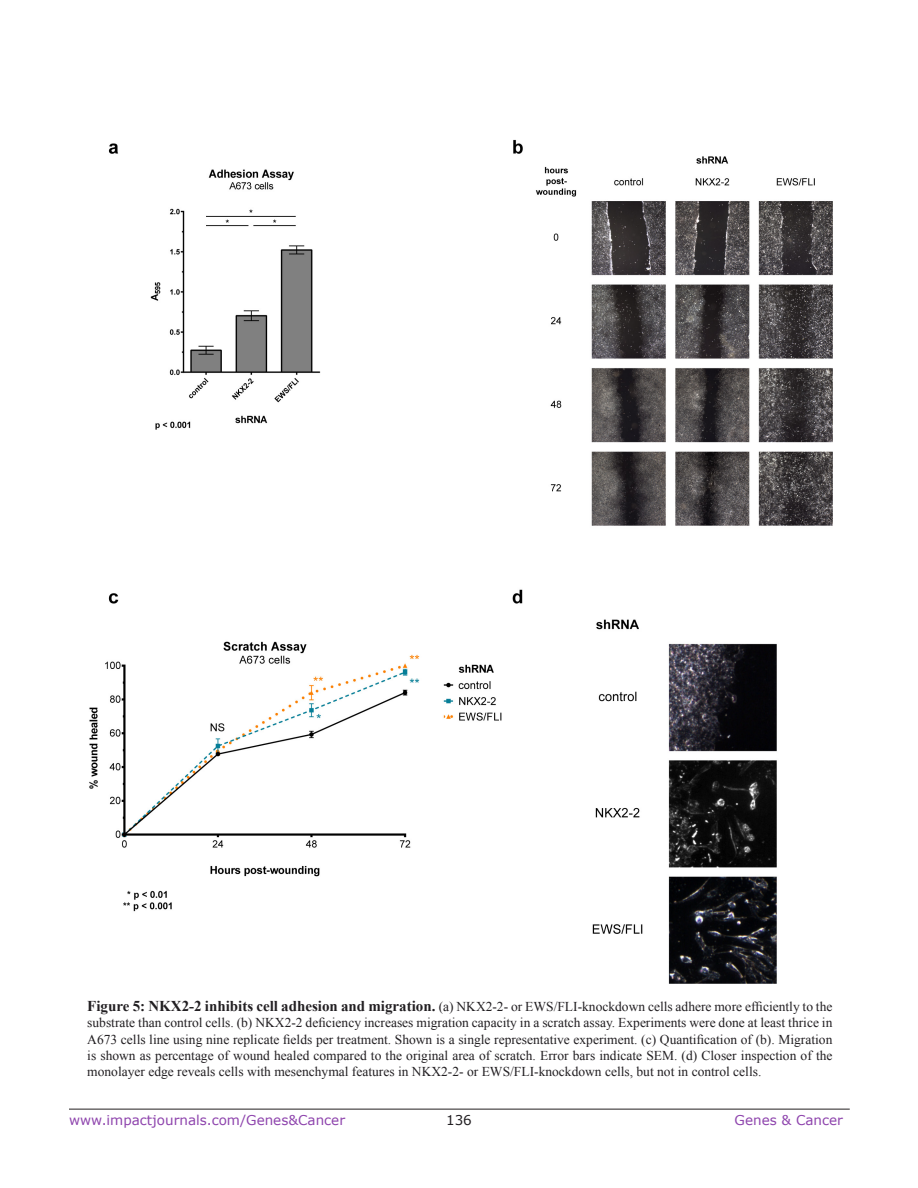
<style>
.page{position:relative;width:918px;height:1188px;background:#fff}
.page>*{position:absolute;margin:0;border:0;box-sizing:border-box;transform-origin:0 0}
.FigureText{font:13.5px/16.2px "Times New Roman";color:#221f22;text-align:justify}
.t1{font:13.5px "Verdana";color:#8e44ad}
.t2{font:13.5px "Verdana";color:#221f22}
.s1{font-weight:700;font-size:15px}
</style>
<div class="page">
<hr style="left:69px;top:1109px;width:781px;height:1px;background:#231f20">
<img style="left:89px;top:139px;width:743px;height:844px">
<p class="FigureText" style="left:87px;top:998px;width:747px"><span class="s1">Figure 5: NKX2-2 inhibits cell adhesion and migration.</span> (a) NKX2-2- or EWS/FLI-knockdown cells adhere more efficiently to the substrate than control cells. (b) NKX2-2 deficiency increases migration capacity in a scratch assay. Experiments were done at least thrice in A673 cells line using nine replicate fields per treatment. Shown is a single representative experiment. (c) Quantification of (b). Migration is shown as percentage of wound healed compared to the original area of scratch. Error bars indicate SEM. (d) Closer inspection of the monolayer edge reveals cells with mesenchymal features in NKX2-2- or EWS/FLI-knockdown cells, but not in control cells.</p>
<p class="t1" style="left:69px;top:1111px;width:278px">www.impactjournals.com/Genes&amp;Cancer</p>
<p class="t2" style="left:446px;top:1111px;width:27px">136</p>
<p class="t1" style="left:735px;top:1111px;width:110px">Genes &amp; Cancer</p>
</div>
